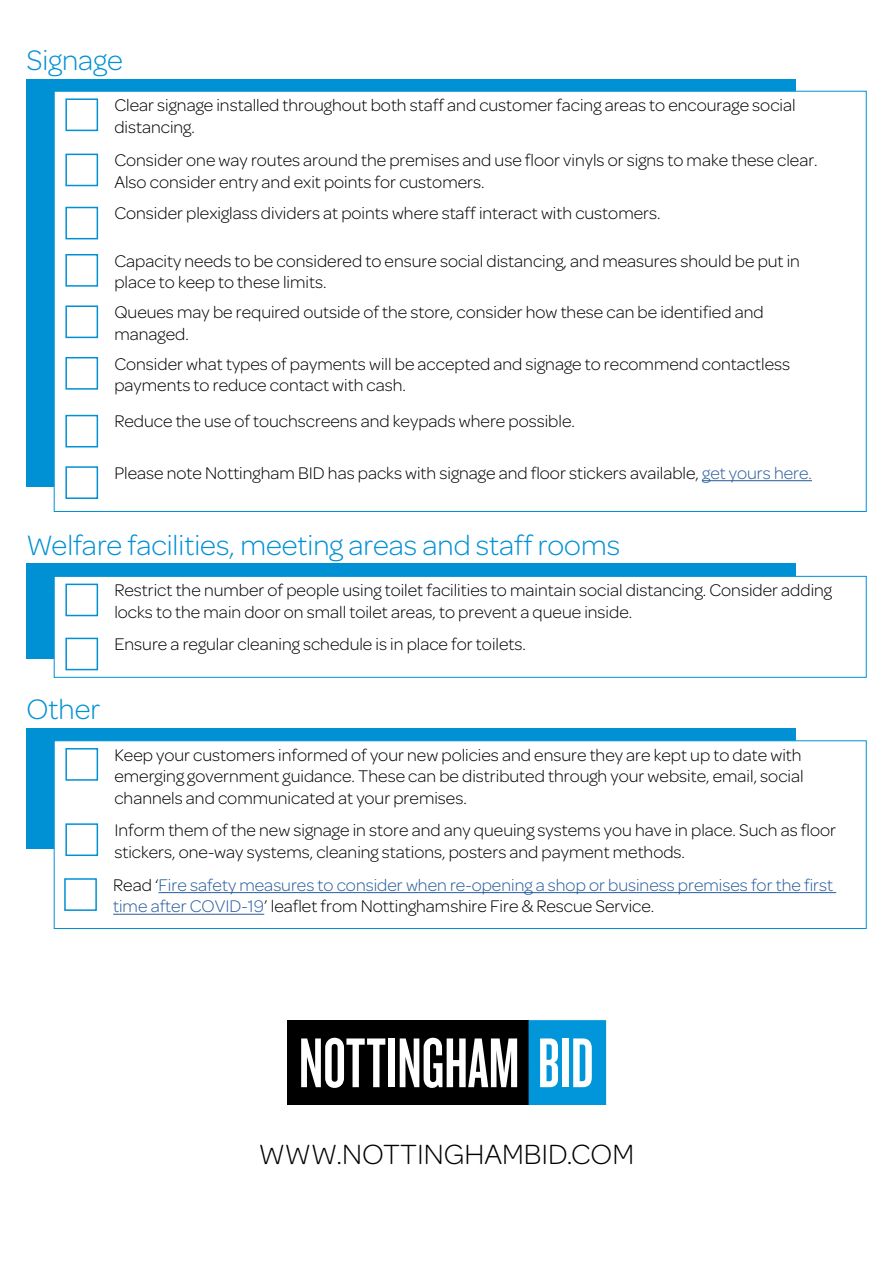
<style>
.page{position:relative;width:893px;height:1263px;background:#fff}
.page>*{position:absolute;margin:0;border:0;box-sizing:border-box;transform-origin:0 0}
.t1{font:300 30px "Omnes";color:#0090d4}
.t2{font:300 29.7px "Omnes";color:#000}
.t3{font:300 18px/21.6px "Omnes";color:#000}
.t4{font:300 18px/21.6px "Omnes";color:#275b9b}
.s1{color:#275b9b}
.s2{color:#000}
</style>
<div class="page">
<div style="left:27px;top:79px;width:769px;height:407px;background:#0090d4"></div>
<div style="left:27px;top:564px;width:769px;height:95px;background:#0090d4"></div>
<div style="left:27px;top:728px;width:769px;height:121px;background:#0090d4"></div>
<div style="left:54px;top:91px;width:812px;height:421px;background:#fff;border:1px solid #0090d4"></div>
<div style="left:54px;top:576px;width:812px;height:101px;background:#fff;border:1px solid #0090d4"></div>
<div style="left:54px;top:740px;width:812px;height:189px;background:#fff;border:1px solid #0090d4"></div>
<div style="left:65px;top:98px;width:33px;height:33px;border:2px solid #0090d4"></div>
<div style="left:65px;top:584px;width:33px;height:32px;border:2px solid #0090d4"></div>
<div style="left:65px;top:748px;width:33px;height:33px;border:2px solid #0090d4"></div>
<div style="left:65px;top:154px;width:33px;height:32px;border:2px solid #0090d4"></div>
<div style="left:65px;top:638px;width:33px;height:32px;border:2px solid #0090d4"></div>
<div style="left:65px;top:823px;width:33px;height:33px;border:2px solid #0090d4"></div>
<div style="left:64px;top:878px;width:33px;height:33px;border:2px solid #0090d4"></div>
<hr style="left:159px;top:892px;width:677px;height:1px;background:#275b9b">
<hr style="left:113px;top:914px;width:151px;height:1px;background:#275b9b">
<div style="left:65px;top:207px;width:33px;height:32px;border:2px solid #0090d4"></div>
<div style="left:65px;top:357px;width:33px;height:33px;border:2px solid #0090d4"></div>
<div style="left:65px;top:254px;width:33px;height:33px;border:2px solid #0090d4"></div>
<div style="left:65px;top:415px;width:33px;height:32px;border:2px solid #0090d4"></div>
<div style="left:65px;top:305px;width:33px;height:33px;border:2px solid #0090d4"></div>
<div style="left:65px;top:466px;width:33px;height:33px;border:2px solid #0090d4"></div>
<hr style="left:702px;top:480px;width:110px;height:1px;background:#275b9b">
<div style="left:287px;top:1020px;width:242px;height:85px;background:#000"></div>
<div style="left:529px;top:1020px;width:77px;height:85px;background:#0096d9"></div>
<svg style="left:540px;top:1038px;width:18px;height:49px"></svg>
<div style="left:562px;top:1038px;width:7px;height:49px;background:#fff"></div>
<svg style="left:573px;top:1038px;width:19px;height:49px"></svg>
<div style="left:388px;top:1038px;width:7px;height:49px;background:#fff"></div>
<svg style="left:400px;top:1038px;width:117px;height:50px"></svg>
<svg style="left:301px;top:1038px;width:84px;height:50px"></svg>
<h1 class="t1" style="left:27px;top:40px;width:98px">Signage</h1>
<p class="t3" style="left:114px;top:94px;width:683px">Clear signage installed throughout both staff and customer facing areas to encourage social distancing.</p>
<p class="t3" style="left:114px;top:149px;width:705px">Consider one way routes around the premises and use floor vinyls or signs to make these clear.<br>Also consider entry and exit points for customers.</p>
<p class="t3" style="left:114px;top:202px;width:548px">Consider plexiglass dividers at points where staff interact with customers.</p>
<p class="t3" style="left:114px;top:249px;width:687px">Capacity needs to be considered to ensure social distancing, and measures should be put in place to keep to these limits.</p>
<p class="t3" style="left:114px;top:301px;width:651px">Queues may be required outside of the store, consider how these can be identified and managed.</p>
<p class="t3" style="left:114px;top:352px;width:677px">Consider what types of payments will be accepted and signage to recommend contactless payments to reduce contact with cash.</p>
<p class="t3" style="left:114px;top:410px;width:462px">Reduce the use of touchscreens and keypads where possible.</p>
<p class="t3" style="left:114px;top:462px;width:699px">Please note Nottingham BID has packs with signage and floor stickers available, <span class="s1">get yours here.</span></p>
<h1 class="t1" style="left:27px;top:525px;width:595px">Welfare facilities, meeting areas and staff rooms</h1>
<p class="t3" style="left:114px;top:579px;width:719px">Restrict the number of people using toilet facilities to maintain social distancing. Consider adding locks to the main door on small toilet areas, to prevent a queue inside.</p>
<p class="t3" style="left:114px;top:633px;width:413px">Ensure a regular cleaning schedule is in place for toilets.</p>
<h1 class="t1" style="left:27px;top:690px;width:75px">Other</h1>
<p class="t3" style="left:114px;top:743px;width:691px;text-align:justify">Keep your customers informed of your new policies and ensure they are kept up to date with emerging government guidance. These can be distributed through your website, email, social channels and communicated at your premises.</p>
<p class="t3" style="left:114px;top:819px;width:723px">Inform them of the new signage in store and any queuing systems you have in place. Such as floor stickers, one-way systems, cleaning stations, posters and payment methods.</p>
<p class="t4" style="left:113px;top:873px;width:721px"><span class="s2">Read ‘</span>Fire safety measures to consider when re-opening a shop or business premises for the first time after COVID-19<span class="s2">’ leaflet from Nottinghamshire Fire &amp; Rescue Service.</span></p>
<h2 class="t2" style="left:259px;top:1135px;width:377px">WWW.NOTTINGHAMBID.COM</h2>
</div>
